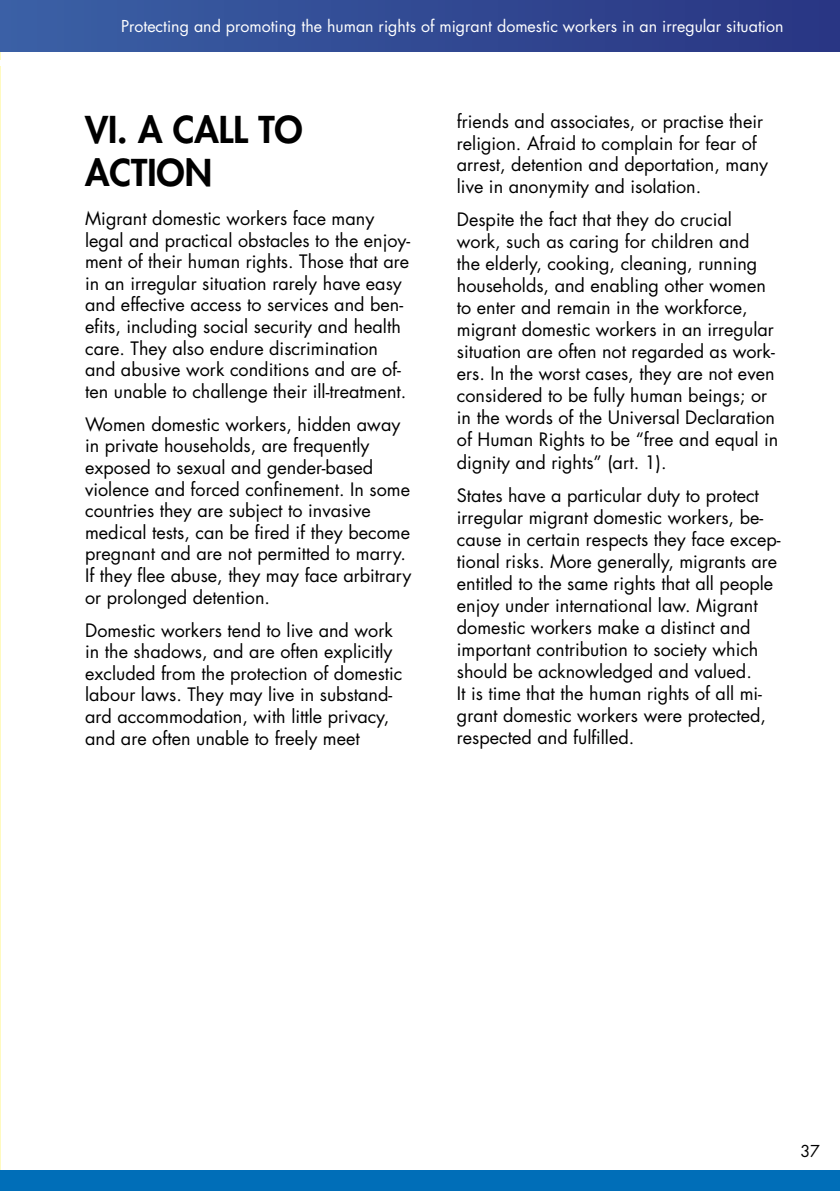
<style>
.page{position:relative;width:840px;height:1191px;background:#fff}
.page>*{position:absolute;margin:0;border:0;box-sizing:border-box;transform-origin:0 0}
.t1{font:800 36px/43.2px "Futura Std";color:#000}
.t2{font:18px/21.6px "Futura Std";color:#000}
.t3{font:16px "Futura Std";color:#fff}
.t4{font:16px "Futura Std";color:#000}
</style>
<div class="page">
<img style="left:0;top:0;width:1px;height:1191px">
<div style="left:0;top:1169px;width:839px;height:22px;background:#006eb8"></div>
<div style="left:0;top:0;width:839px;height:51px;background:linear-gradient(to right,#3b60a5,#293582)"></div>
<div style="left:0;top:60px;width:839px;height:6px;background:#fff"></div>
<p class="t3" style="left:121px;top:16px;width:663px">Protecting and promoting the human rights of migrant domestic workers in an irregular situation</p>
<h1 class="t1" style="left:85px;top:108px;width:219px">VI. A CALL TO<br>ACTION</h1>
<p class="t2" style="left:85px;top:208px;width:326px">Migrant domestic workers face many legal and practical obstacles to the enjoy&shy;ment of their human rights. Those that are in an irregular situation rarely have easy and effective access to services and ben&shy;efits, including social security and health care. They also endure discrimination and abusive work conditions and are of&shy;ten unable to challenge their ill-treatment.</p>
<p class="t2" style="left:85px;top:413px;width:327px">Women domestic workers, hidden away in private households, are frequently exposed to sexual and gender-based violence and forced confinement. In some countries they are subject to invasive medical tests, can be fired if they become pregnant and are not permitted to marry.<br>If they flee abuse, they may face arbitrary or prolonged detention.</p>
<p class="t2" style="left:85px;top:619px;width:318px">Domestic workers tend to live and work in the shadows, and are often explicitly excluded from the protection of domestic labour laws. They may live in substand&shy;ard accommodation, with little privacy, and are often unable to freely meet</p>
<p class="t2" style="left:456px;top:111px;width:313px">friends and associates, or practise their religion. Afraid to complain for fear of arrest, detention and deportation, many live in anonymity and isolation.</p>
<p class="t2" style="left:456px;top:209px;width:323px">Despite the fact that they do crucial work, such as caring for children and<br>the elderly, cooking, cleaning, running households, and enabling other women to enter and remain in the workforce, migrant domestic workers in an irregular situation are often not regarded as work&shy;ers. In the worst cases, they are not even considered to be fully human beings; or in the words of the Universal Declaration of Human Rights to be “free and equal in dignity and rights” (art. 1).</p>
<p class="t2" style="left:456px;top:484px;width:325px">States have a particular duty to protect irregular migrant domestic workers, be&shy;cause in certain respects they face excep&shy;tional risks. More generally, migrants are entitled to the same rights that all people enjoy under international law. Migrant domestic workers make a distinct and important contribution to society which should be acknowledged and valued.<br>It is time that the human rights of all mi&shy;grant domestic workers were protected, respected and fulfilled.</p>
<p class="t4" style="left:800px;top:1140px;width:21px">37</p>
</div>
